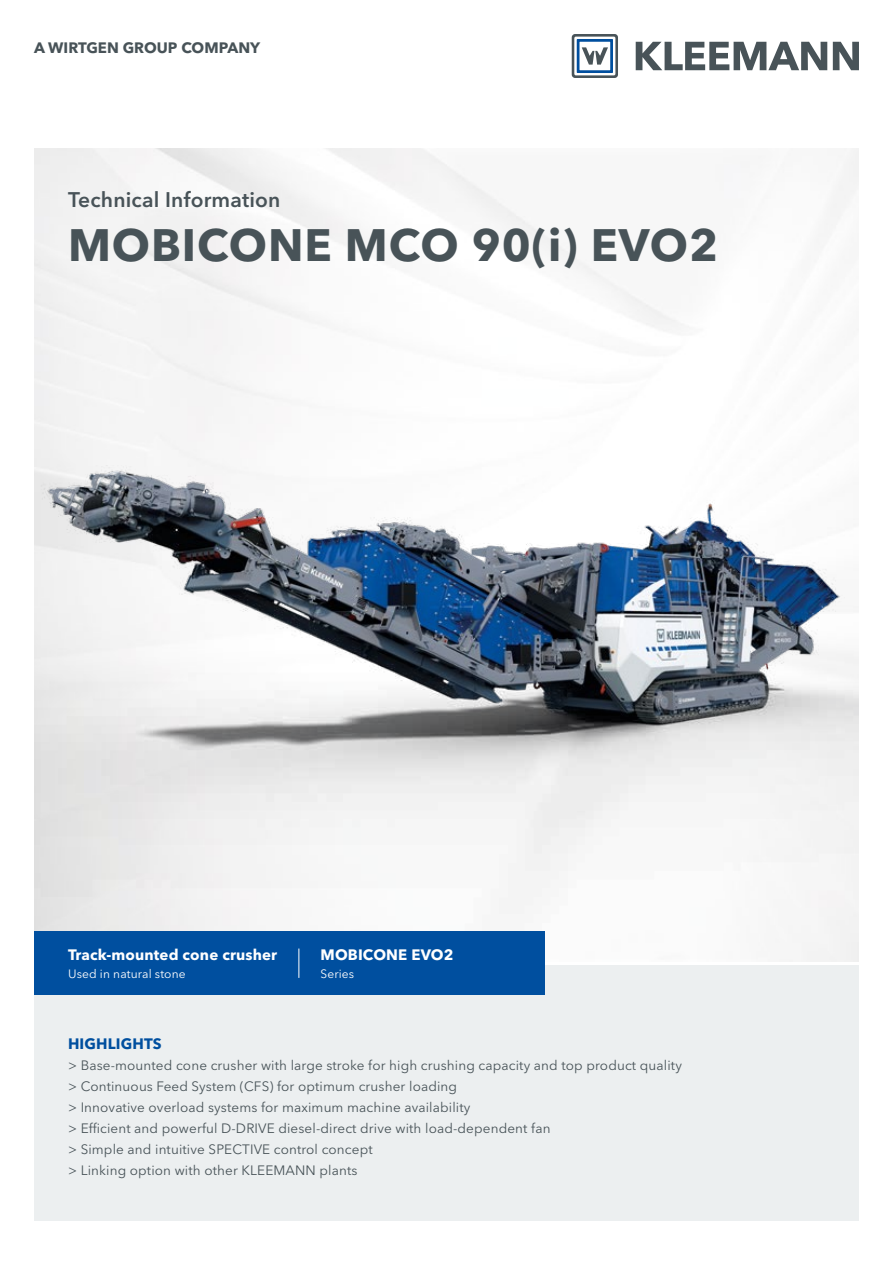
<style>
.page{position:relative;width:893px;height:1263px;background:#fff}
.page>*{position:absolute;margin:0;border:0;box-sizing:border-box;transform-origin:0 0}
.t1{font:700 45px "Avenir Next LT Pro";letter-spacing:.02em;color:#485358}
.t2{font:600 21px "Avenir Next LT Pro";letter-spacing:.01em;color:#485358}
.t3{font:700 15px "Avenir Next LT Pro";letter-spacing:.01em;color:#fff}
.t4{font:700 15px "Avenir Next LT Pro";color:#485358}
.t5{font:700 15px "Avenir Next LT Pro";letter-spacing:.01em;color:#004f9f}
.t6{font:13.5px/21px "Avenir Next LT Pro";letter-spacing:.01em;color:#485358}
.t7{font:12px "Avenir Next LT Pro";letter-spacing:.01em;color:#fff}
</style>
<div class="page">
<svg style="left:636px;top:42px;width:191px;height:28px"></svg>
<svg style="left:833px;top:42px;width:26px;height:28px"></svg>
<svg style="left:572px;top:34px;width:46px;height:44px"></svg>
<img style="left:34px;top:303px;width:825px;height:658px">
<div style="left:34px;top:965px;width:825px;height:255px;background:#eceff0"></div>
<div style="left:34px;top:931px;width:510px;height:64px;background:#004f9f"></div>
<hr style="left:298px;top:948px;width:1px;height:30px;background:#fff">
<p class="t4" style="left:34px;top:39px;width:228px">A WIRTGEN GROUP COMPANY</p>
<h2 class="t2" style="left:68px;top:187px;width:214px">Technical Information</h2>
<h1 class="t1" style="left:68px;top:218px;width:652px">MOBICONE MCO 90(i) EVO2</h1>
<p class="t3" style="left:68px;top:945px;width:211px">Track-mounted cone crusher</p>
<p class="t7" style="left:68px;top:966px;width:119px">Used in natural stone</p>
<p class="t3" style="left:320px;top:945px;width:134px">MOBICONE EVO2</p>
<p class="t7" style="left:320px;top:966px;width:35px">Series</p>
<p class="t5" style="left:68px;top:1034px;width:95px">HIGHLIGHTS</p>
<p class="t6" style="left:68px;top:1055px;width:615px">&gt; Base-mounted cone crusher with large stroke for high crushing capacity and top product quality &gt; Continuous Feed System (CFS) for optimum crusher loading<br>&gt; Innovative overload systems for maximum machine availability<br>&gt; Efficient and powerful D-DRIVE diesel-direct drive with load-dependent fan<br>&gt; Simple and intuitive SPECTIVE control concept<br>&gt; Linking option with other KLEEMANN plants</p>
</div>
